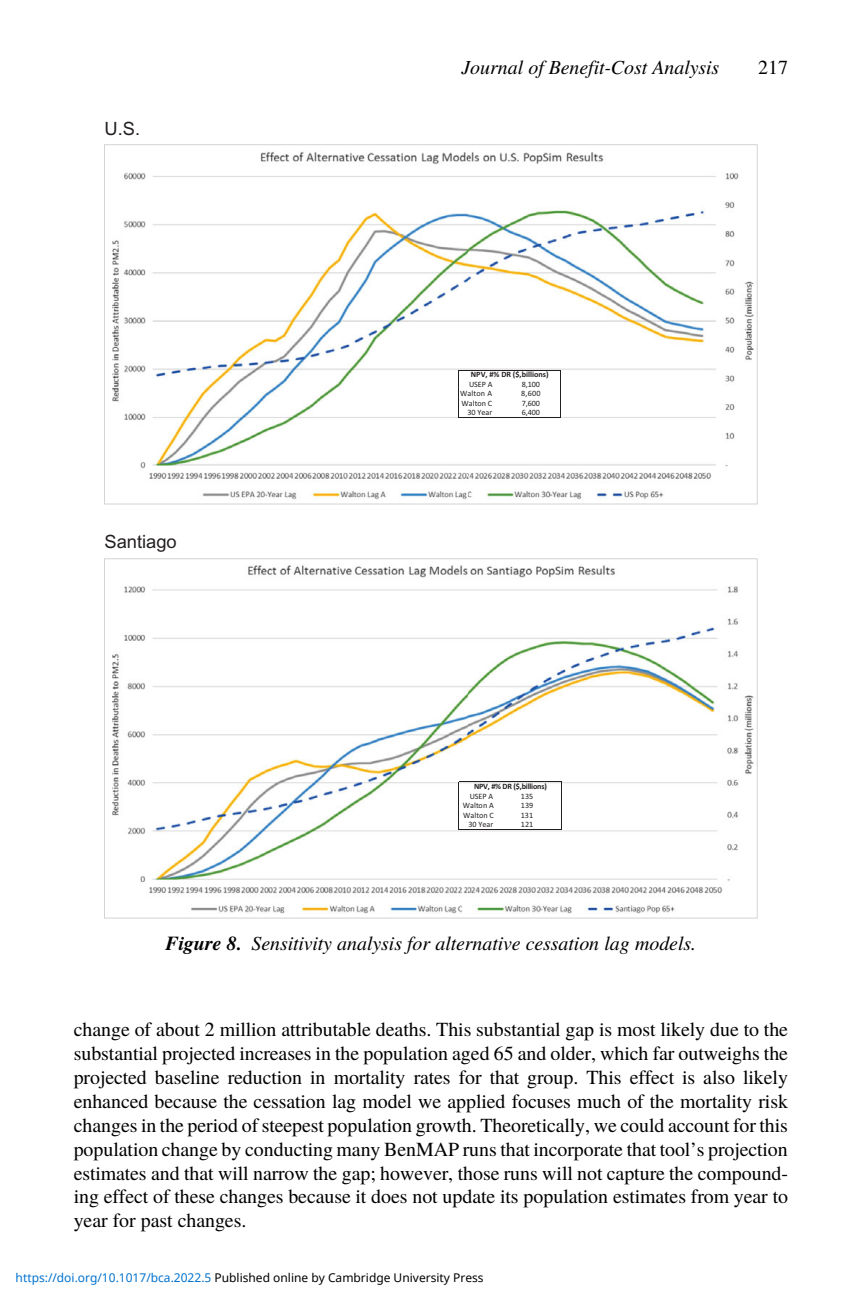
<style>
.page{position:relative;width:864px;height:1296px;background:#fff}
.page>*{position:absolute;margin:0;border:0;box-sizing:border-box;transform-origin:0 0}
.t1{font:20px/24px "Adv OT9 d 239190";color:#000;text-align:justify}
.t2{font:20px "Adv O Tcc 1 cf 992.I";color:#000}
.t3{font:18.4px "Arial";color:#231f20}
.t4{font:12px "Noto Sans";color:#000}
.t5{font:8.2px "Calibri";color:#231f20}
.t6{font:700 8.2px "Calibri";letter-spacing:-.015em;color:#231f20}
.s1{font-family:"Adv OT536 f 1319.BI"}
.s2{font-style:inherit}
.s3{color:#0172cf}
</style>
<div class="page">
<img style="left:112px;top:565px;width:642px;height:349px">
<img style="left:112px;top:151px;width:642px;height:349px">
<hr style="left:459px;top:370px;width:1px;height:48px;background:#231f20">
<hr style="left:560px;top:370px;width:1px;height:48px;background:#231f20">
<hr style="left:459px;top:370px;width:102px;height:1px;background:#231f20">
<hr style="left:459px;top:417px;width:102px;height:1px;background:#231f20">
<hr style="left:459px;top:782px;width:1px;height:47px;background:#231f20">
<hr style="left:561px;top:782px;width:1px;height:47px;background:#231f20">
<hr style="left:459px;top:782px;width:103px;height:1px;background:#231f20">
<hr style="left:459px;top:829px;width:103px;height:1px;background:#231f20">
<p class="t3" style="left:104px;top:118px;width:37px">U.S.</p>
<p class="t3" style="left:104px;top:531px;width:74px">Santiago</p>
<p class="t2" style="left:461px;top:60px;width:259px">Journal of Benefit-Cost Analysis</p>
<p class="t1" style="left:758px;top:57px;width:31px">217</p>
<p class="t6" style="left:471px;top:372px;width:79px">NPV, #% DR ($,billions)</p>
<p class="t5" style="left:469px;top:381px;width:25px">USEP A</p>
<p class="t5" style="left:522px;top:381px;width:20px">8,100</p>
<p class="t5" style="left:460px;top:391px;width:34px">Walton A</p>
<p class="t5" style="left:521px;top:391px;width:21px">8,600</p>
<p class="t5" style="left:461px;top:400px;width:32px">Walton C</p>
<p class="t5" style="left:522px;top:400px;width:20px">7,600</p>
<p class="t5" style="left:467px;top:410px;width:26px">30 Year</p>
<p class="t5" style="left:522px;top:410px;width:20px">6,400</p>
<p class="t6" style="left:474px;top:784px;width:74px">NPV, #% DR ($,billions)</p>
<p class="t5" style="left:470px;top:793px;width:25px">USEP A</p>
<p class="t5" style="left:521px;top:793px;width:14px">135</p>
<p class="t5" style="left:463px;top:803px;width:33px">Walton A</p>
<p class="t5" style="left:521px;top:803px;width:14px">139</p>
<p class="t5" style="left:463px;top:812px;width:32px">Walton C</p>
<p class="t5" style="left:521px;top:812px;width:14px">131</p>
<p class="t5" style="left:468px;top:822px;width:26px">30 Year</p>
<p class="t5" style="left:521px;top:822px;width:14px">121</p>
<p class="t2" style="left:166px;top:937px;width:532px"><span class="s1">Figure 8.</span> Sensitivity analysis for alternative cessation lag models.</p>
<p class="t1" style="left:74px;top:1019px;width:716px">change of about 2 million attributable deaths. This substantial gap is most likely due to the substantial projected increases in the population aged 65 and older, which far outweighs the projected baseline reduction in mortality rates for that group. This effect is also likely enhanced because the cessation lag model we applied focuses much of the mortality risk changes in the period of steepest population growth. Theoretically, we could account for this population change by conducting many BenMAP runs that incorporate that tool<span class="s2">’</span>s projection estimates and that will narrow the gap; however, those runs will not capture the compound&shy;ing effect of these changes because it does not update its population estimates from year to year for past changes.</p>
<p class="t4" style="left:16px;top:1269px;width:470px"><span class="s3">https://doi.org/10.1017/bca.2022.5</span> Published online by Cambridge University Press</p>
</div>
